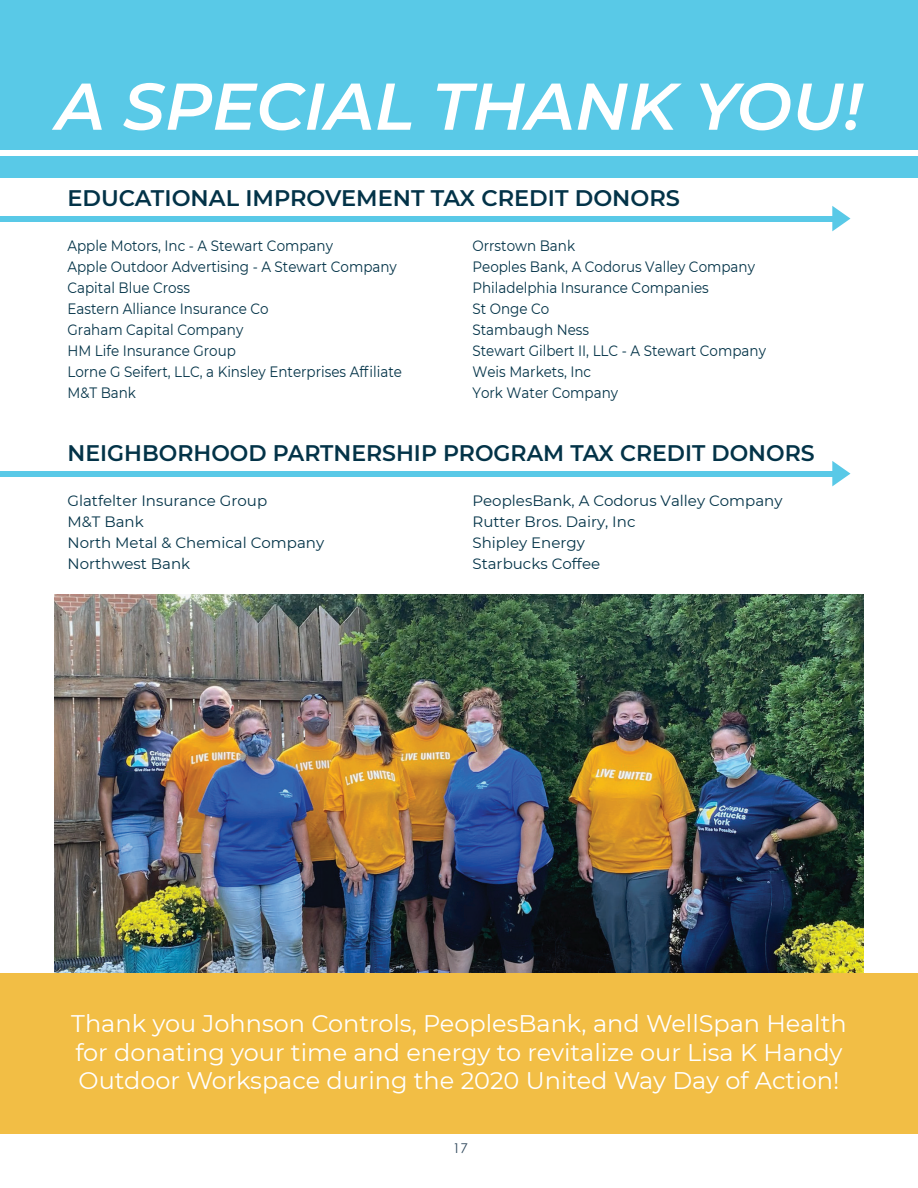
<style>
.page{position:relative;width:918px;height:1188px;background:#fff}
.page>*{position:absolute;margin:0;border:0;box-sizing:border-box;transform-origin:0 0}
.t1{font:italic 600 66px "Montserrat";color:#fff}
.t2{font:24px/28.8px "Montserrat";color:#fff}
.t3{font:600 22.5px "Montserrat";color:#033348}
.t4{font:15px/21px "Montserrat";color:#033348;scale:.9 1}
.t5{font:15px/21px "Montserrat";color:#033348}
.t6{font:13.5px "Century Gothic";color:#334b5f}
</style>
<div class="page">
<div style="left:0;top:0;width:918px;height:177px;background:#59c9e7"></div>
<div style="left:0;top:471px;width:844px;height:6px;background:#59c9e7"></div>
<svg style="left:832px;top:461px;width:18px;height:25px"></svg>
<div style="left:0;top:216px;width:844px;height:6px;background:#59c9e7"></div>
<svg style="left:832px;top:206px;width:18px;height:25px"></svg>
<div style="left:0;top:150px;width:918px;height:6px;background:#fff"></div>
<img style="left:54px;top:594px;width:810px;height:379px">
<div style="left:0;top:973px;width:918px;height:161px;background:#f2be45"></div>
<h1 class="t1" style="left:56px;top:60px;width:808px">A SPECIAL THANK YOU!</h1>
<h3 class="t3" style="left:68px;top:182px;width:614px">EDUCATIONAL IMPROVEMENT TAX CREDIT DONORS</h3>
<p class="t4" style="left:68px;top:235px;width:373px">Apple Motors, Inc - A Stewart Company<br>Apple Outdoor Advertising - A Stewart Company<br>Capital Blue Cross<br>Eastern Alliance Insurance Co<br>Graham Capital Company<br>HM Life Insurance Group<br>Lorne G Seifert, LLC, a Kinsley Enterprises Affiliate<br>M&amp;T Bank</p>
<p class="t4" style="left:472px;top:235px;width:328px">Orrstown Bank<br>Peoples Bank, A Codorus Valley Company<br>Philadelphia Insurance Companies<br>St Onge Co<br>Stambaugh Ness<br>Stewart Gilbert II, LLC - A Stewart Company<br>Weis Markets, Inc<br>York Water Company</p>
<h3 class="t3" style="left:68px;top:437px;width:749px">NEIGHBORHOOD PARTNERSHIP PROGRAM TAX CREDIT DONORS</h3>
<p class="t5" style="left:68px;top:489px;width:258px">Glatfelter Insurance Group<br>M&amp;T Bank<br>North Metal &amp; Chemical Company<br>Northwest Bank</p>
<p class="t5" style="left:472px;top:489px;width:312px">PeoplesBank, A Codorus Valley Company<br>Rutter Bros. Dairy, Inc<br>Shipley Energy<br>Starbucks Coffee</p>
<h2 class="t2" style="left:71px;top:1008px;width:777px">Thank you Johnson Controls, PeoplesBank, and WellSpan Health for donating your time and energy to revitalize our Lisa K Handy<br>Outdoor Workspace during the 2020 United Way Day of Action!</h2>
<p class="t6" style="left:453px;top:1139px;width:16px">17</p>
</div>
